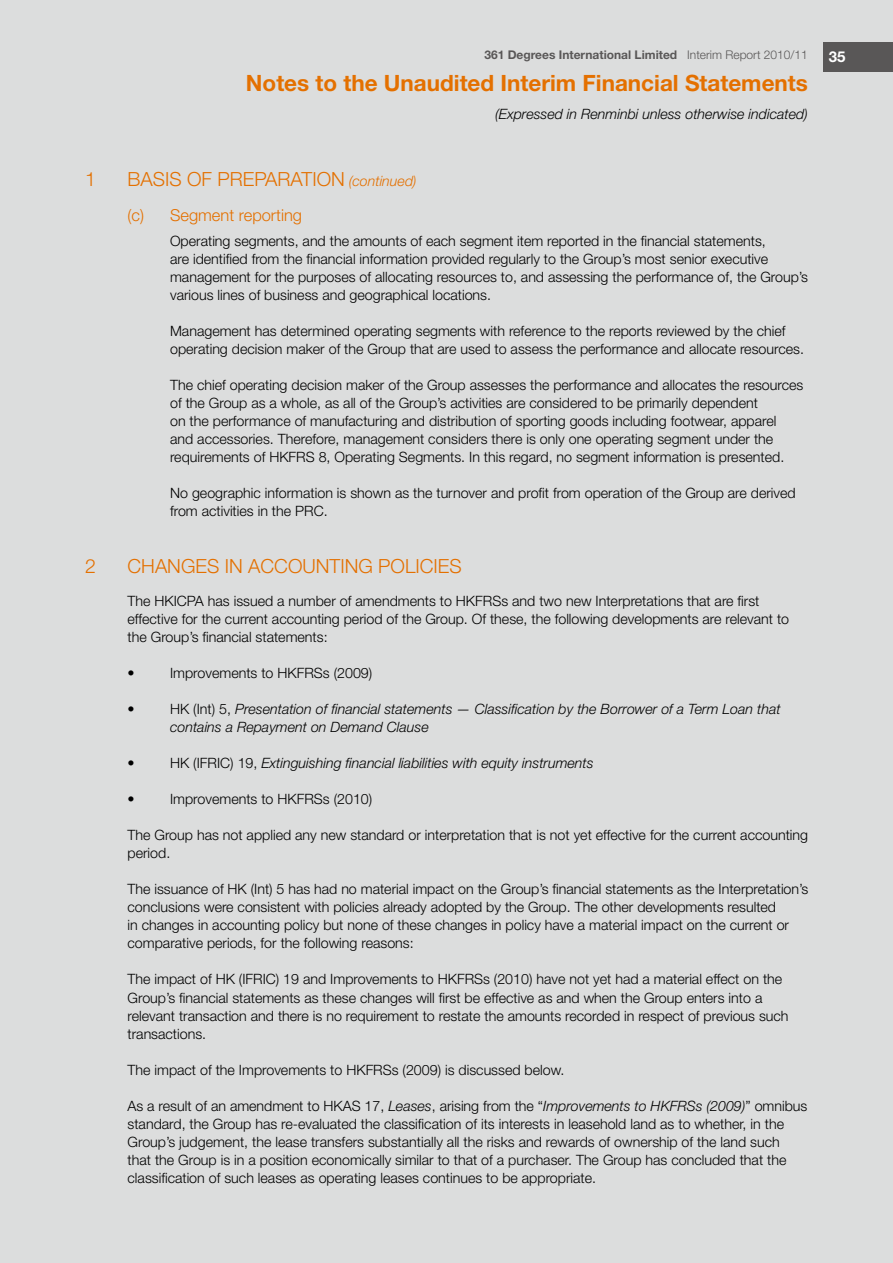
<style>
.page{position:relative;width:893px;height:1263px;background:#dcdddd}
.page>*{position:absolute;margin:0;border:0;box-sizing:border-box;transform-origin:0 0}
.t1{font:700 22.5px "Helvetica Neue LT Std";color:#e47000}
.t2{font:300 19.5px "Helvetica Neue LT Std";color:#e47000}
.t3{font:300 16.5px "Helvetica Neue LT Std";color:#e47000}
.t4{font:700 15px "Helvetica Neue LT Std";color:#fff}
.t5{font:300 14.25px/18px "Helvetica Neue LT Std";color:#000}
.t6{font:italic 300 14.25px/18px "Helvetica Neue LT Std";color:#000}
.t7{font:italic 300 14.25px "Helvetica Neue LT Std";color:#e47000}
.t8{font:700 12px "Helvetica Neue LT Std";color:#595757}
.s1{font-weight:300}
.s2{font-style:normal}
.s3{font-style:italic}
</style>
<div class="page">
<div style="left:823px;top:43px;width:70px;height:29px;background:#595757"></div>
<p class="t8" style="left:484px;top:48px;width:325px">361 Degrees International Limited <span class="s1">Interim Report 2010/11</span></p>
<p class="t4" style="left:829px;top:47px;width:18px">35</p>
<h1 class="t1" style="left:246px;top:69px;width:563px">Notes to the Unaudited Interim Financial Statements</h1>
<p class="t6" style="left:495px;top:104px;width:314px">(Expressed in Renminbi unless otherwise indicated)</p>
<h2 class="t2" style="left:85px;top:167px;width:12px">1</h2>
<h2 class="t2" style="left:128px;top:167px;width:25px">Basis</h2>
<h2 class="t2" style="left:187px;top:167px;width:43px">of preparation</h2>
<p class="t7" style="left:349px;top:173px;width:69px">(continued)</p>
<p class="t3" style="left:128px;top:205px;width:176px">(c) Segment reporting</p>
<p class="t5" style="left:170px;top:232px;width:640px">Operating segments, and the amounts of each segment item reported in the financial statements,<br>are identified from the financial information provided regularly to the Group’s most senior executive management for the purposes of allocating resources to, and assessing the performance of, the Group’s various lines of business and geographical locations.</p>
<p class="t5" style="left:170px;top:322px;width:635px">Management has determined operating segments with reference to the reports reviewed by the chief operating decision maker of the Group that are used to assess the performance and allocate resources.</p>
<p class="t5" style="left:170px;top:376px;width:635px">The chief operating decision maker of the Group assesses the performance and allocates the resources of the Group as a whole, as all of the Group’s activities are considered to be primarily dependent<br>on the performance of manufacturing and distribution of sporting goods including footwear, apparel<br>and accessories. Therefore, management considers there is only one operating segment under the requirements of HKFRS 8, Operating Segments. In this regard, no segment information is presented.</p>
<p class="t5" style="left:170px;top:484px;width:627px">No geographic information is shown as the turnover and profit from operation of the Group are derived from activities in the PRC.</p>
<h2 class="t2" style="left:85px;top:554px;width:12px">2</h2>
<h2 class="t2" style="left:128px;top:554px;width:28px">Changes</h2>
<h2 class="t2" style="left:225px;top:554px;width:37px">in accounting</h2>
<h2 class="t2" style="left:378px;top:554px;width:12px">policies</h2>
<p class="t5" style="left:128px;top:592px;width:663px">The HKICPA has issued a number of amendments to HKFRSs and two new Interpretations that are first effective for the current accounting period of the Group. Of these, the following developments are relevant to the Group’s financial statements:</p>
<p class="t5" style="left:128px;top:664px;width:9px">•</p>
<p class="t5" style="left:170px;top:664px;width:204px">Improvements to HKFRSs (2009)</p>
<p class="t5" style="left:128px;top:700px;width:9px">•</p>
<p class="t6" style="left:170px;top:700px;width:612px"><span class="s2">HK (Int) 5,</span> Presentation of financial statements — Classification by the Borrower of a Term Loan that contains a Repayment on Demand Clause</p>
<p class="t5" style="left:128px;top:754px;width:9px">•</p>
<p class="t6" style="left:170px;top:754px;width:425px"><span class="s2">HK (IFRIC) 19,</span> Extinguishing financial liabilities with equity instruments</p>
<p class="t5" style="left:128px;top:790px;width:9px">•</p>
<p class="t5" style="left:170px;top:790px;width:204px">Improvements to HKFRSs (2010)</p>
<p class="t5" style="left:128px;top:826px;width:682px">The Group has not applied any new standard or interpretation that is not yet effective for the current accounting period.</p>
<p class="t5" style="left:128px;top:880px;width:682px">The issuance of HK (Int) 5 has had no material impact on the Group’s financial statements as the Interpretation’s conclusions were consistent with policies already adopted by the Group. The other developments resulted<br>in changes in accounting policy but none of these changes in policy have a material impact on the current or comparative periods, for the following reasons:</p>
<p class="t5" style="left:128px;top:970px;width:663px">The impact of HK (IFRIC) 19 and Improvements to HKFRSs (2010) have not yet had a material effect on the Group’s financial statements as these changes will first be effective as and when the Group enters into a relevant transaction and there is no requirement to restate the amounts recorded in respect of previous such transactions.</p>
<p class="t5" style="left:128px;top:1060px;width:438px">The impact of the Improvements to HKFRSs (2009) is discussed below.</p>
<p class="t5" style="left:128px;top:1096px;width:681px">As a result of an amendment to HKAS 17, <span class="s3">Leases</span>, arising from the “<span class="s3">Improvements to HKFRSs (2009)</span>” omnibus standard, the Group has re-evaluated the classification of its interests in leasehold land as to whether, in the Group’s judgement, the lease transfers substantially all the risks and rewards of ownership of the land such<br>that the Group is in a position economically similar to that of a purchaser. The Group has concluded that the classification of such leases as operating leases continues to be appropriate.</p>
</div>
